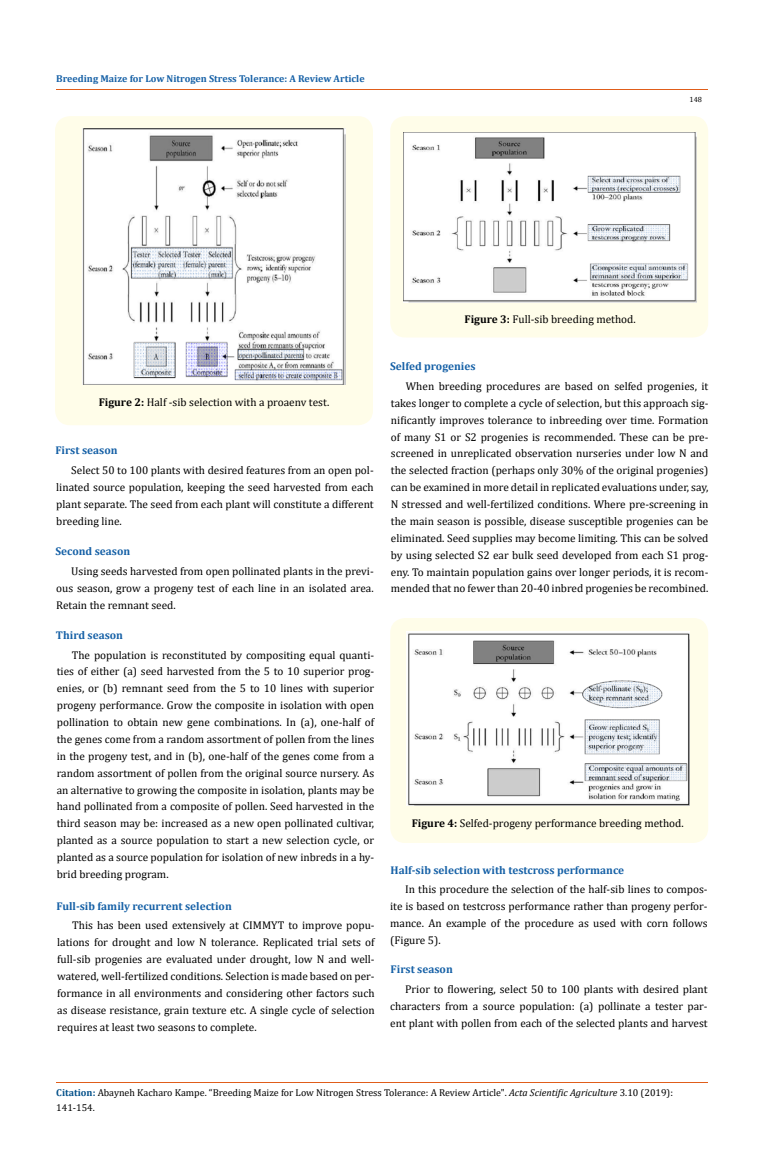
<style>
.page{position:relative;width:764px;height:1170px;background:#fff}
.page>*{position:absolute;margin:0;border:0;box-sizing:border-box;transform-origin:0 0}
.t1{font:11.25px/16.9px "Cambria";color:#000;text-align:justify}
.t2{font:700 11.25px "Cambria";color:#1560a6}
.t3{font:10px/15px "Cambria";color:#000}
.t4{font:700 10px "Cambria";color:#1560a6}
.t5{font:7.5px "Cambria";color:#000}
.s1{font-weight:700}
.s2{font-weight:700;color:#035089}
.s3{font-style:italic}
</style>
<div class="page">
<div style="left:55px;top:116px;width:318px;height:309px;background:#fffde9;border-radius:15px"></div>
<div style="left:390px;top:116px;width:318px;height:222px;background:#fffde9;border-radius:15px"></div>
<div style="left:390px;top:618px;width:318px;height:225px;background:#fffde9;border-radius:15px"></div>
<img style="left:82px;top:128px;width:264px;height:257px">
<img style="left:403px;top:132px;width:294px;height:170px">
<img style="left:406px;top:631px;width:283px;height:175px">
<hr style="left:56px;top:90px;width:652px;height:1px;background:#e05d1a">
<hr style="left:56px;top:1082px;width:651px;height:1px;background:#e05d1a">
<p class="t4" style="left:56px;top:72px;width:310px">Breeding Maize for Low Nitrogen Stress Tolerance: A Review Article</p>
<p class="t5" style="left:689px;top:95px;width:14px">148</p>
<p class="t1" style="left:99px;top:394px;width:232px"><span class="s1">Figure 2:</span> Half -sib selection with a proaenv test.</p>
<p class="t2" style="left:55px;top:442px;width:64px">First season</p>
<p class="t1" style="left:56px;top:462px;width:319px;text-indent:15px">Select 50 to 100 plants with desired features from an open pol&shy;linated source population, keeping the seed harvested from each plant separate. The seed from each plant will constitute a different breeding line.</p>
<p class="t2" style="left:55px;top:543px;width:76px">Second season</p>
<p class="t1" style="left:56px;top:563px;width:319px;text-indent:15px">Using seeds harvested from open pollinated plants in the previ&shy;ous season, grow a progeny test of each line in an isolated area.<br>Retain the remnant seed.</p>
<p class="t2" style="left:56px;top:627px;width:69px">Third season</p>
<p class="t1" style="left:57px;top:646px;width:319px;text-indent:15px">The population is reconstituted by compositing equal quanti&shy;ties of either (a) seed harvested from the 5 to 10 superior prog&shy;enies, or (b) remnant seed from the 5 to 10 lines with superior progeny performance. Grow the composite in isolation with open pollination to obtain new gene combinations. In (a), one-half of the genes come from a random assortment of pollen from the lines in the progeny test, and in (b), one-half of the genes come from a random assortment of pollen from the original source nursery. As an alternative to growing the composite in isolation, plants may be hand pollinated from a composite of pollen. Seed harvested in the third season may be: increased as a new open pollinated cultivar, planted as a source population to start a new selection cycle, or planted as a source population for isolation of new inbreds in a hy&shy;brid breeding program.</p>
<p class="t2" style="left:56px;top:898px;width:177px">Full-sib family recurrent selection</p>
<p class="t1" style="left:57px;top:917px;width:319px;text-indent:15px">This has been used extensively at CIMMYT to improve popu&shy;lations for drought and low N tolerance. Replicated trial sets of full-sib progenies are evaluated under drought, low N and well&shy;watered, well-fertilized conditions. Selection is made based on per&shy;formance in all environments and considering other factors such as disease resistance, grain texture etc. A single cycle of selection requires at least two seasons to complete.</p>
<p class="t1" style="left:464px;top:311px;width:173px"><span class="s1">Figure 3:</span> Full-sib breeding method.</p>
<p class="t2" style="left:390px;top:358px;width:87px">Selfed progenies</p>
<p class="t1" style="left:391px;top:378px;width:319px;text-indent:15px">When breeding procedures are based on selfed progenies, it takes longer to complete a cycle of selection, but this approach sig&shy;nificantly improves tolerance to inbreeding over time. Formation of many S1 or S2 progenies is recommended. These can be pre&shy;screened in unreplicated observation nurseries under low N and the selected fraction (perhaps only 30% of the original progenies) can be examined in more detail in replicated evaluations under, say, N stressed and well-fertilized conditions. Where pre-screening in the main season is possible, disease susceptible progenies can be eliminated. Seed supplies may become limiting. This can be solved by using selected S2 ear bulk seed developed from each S1 prog&shy;eny. To maintain population gains over longer periods, it is recom&shy;mended that no fewer than 20-40 inbred progenies be recombined.</p>
<p class="t1" style="left:412px;top:815px;width:273px"><span class="s1">Figure 4:</span> Selfed-progeny performance breeding method.</p>
<p class="t2" style="left:390px;top:862px;width:235px">Half-sib selection with testcross performance</p>
<p class="t1" style="left:390px;top:881px;width:319px;text-indent:15px">In this procedure the selection of the half-sib lines to compos&shy;ite is based on testcross performance rather than progeny perfor&shy;mance. An example of the procedure as used with corn follows (Figure 5).</p>
<p class="t2" style="left:390px;top:961px;width:64px">First season</p>
<p class="t1" style="left:390px;top:980px;width:319px;text-indent:15px">Prior to flowering, select 50 to 100 plants with desired plant characters from a source population: (a) pollinate a tester par&shy;ent plant with pollen from each of the selected plants and harvest</p>
<p class="t3" style="left:56px;top:1085px;width:618px"><span class="s2">Citation:</span> Abayneh Kacharo Kampe. “Breeding Maize for Low Nitrogen Stress Tolerance: A Review Article". <span class="s3">Acta Scientific Agriculture</span> 3.10 (2019):<br>141-154.</p>
</div>
